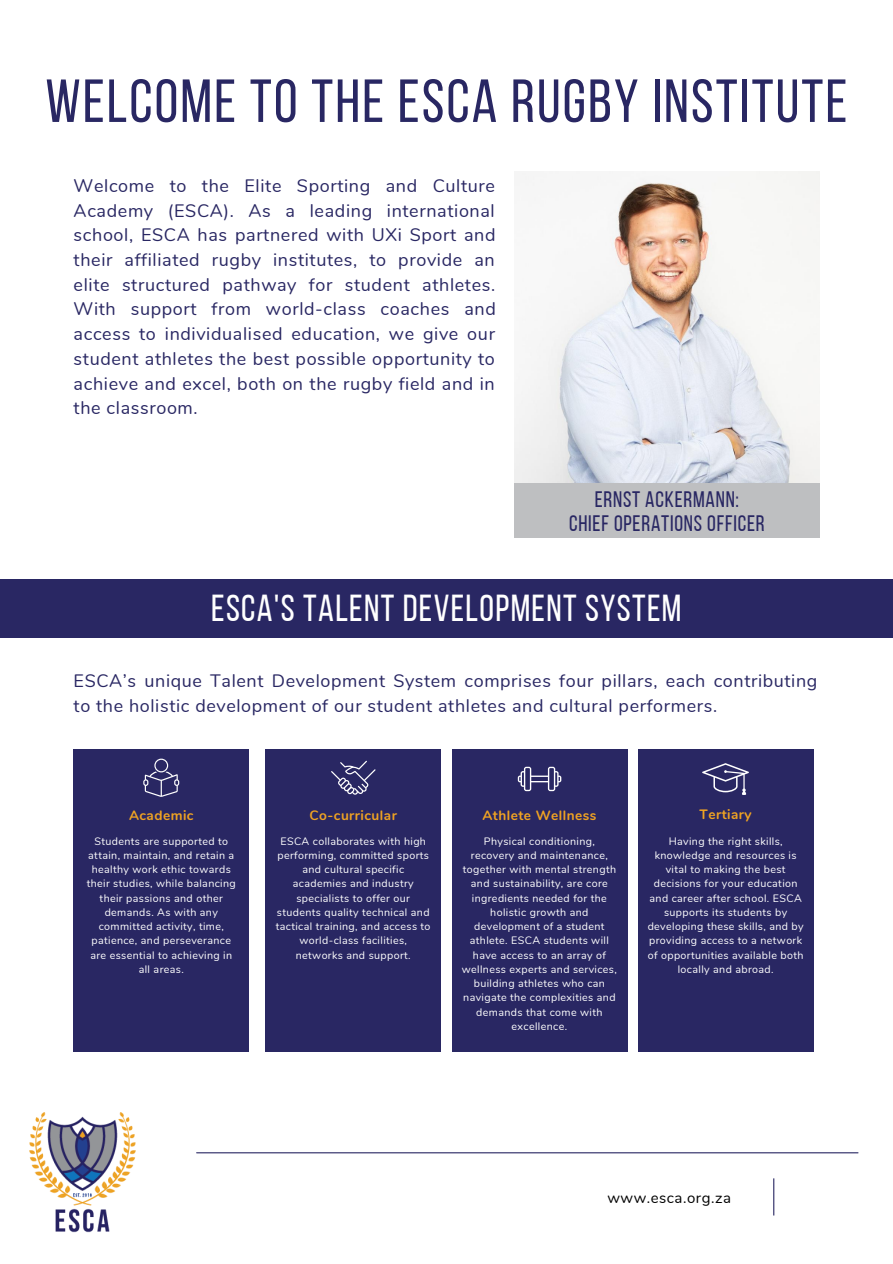
<style>
.page{position:relative;width:893px;height:1264px;background:#fff}
.page>*{position:absolute;margin:0;border:0;box-sizing:border-box;transform-origin:0 0}
.t1{font:60.75px "Bebas Neue";letter-spacing:.035em;color:#292763}
.t2{font:37.5px "Bebas Neue";letter-spacing:.035em;color:#fff}
.t3{font:22.35px/24.8px "Bebas Neue";letter-spacing:.035em;color:#292763;text-align:center}
.t4{font:18px/24.8px "Nunito";letter-spacing:.035em;color:#292763;text-align:justify}
.t5{font:15px "Nunito";letter-spacing:.035em;color:#000}
.t6{font:700 13.5px "Nunito";letter-spacing:.035em;color:#f0a322}
.t7{font:10.65px/14.2px "Nunito";letter-spacing:.035em;color:#fff;text-align:center}
</style>
<div class="page">
<img style="left:514px;top:172px;width:305px;height:311px">
<div style="left:514px;top:483px;width:305px;height:55px;background:#bebfc1"></div>
<hr style="left:197px;top:1152px;width:660px;height:1px;background:#292763">
<hr style="left:773px;top:1178px;width:1px;height:37px;background:#292763">
<img style="left:30px;top:1112px;width:106px;height:120px">
<div style="left:0;top:579px;width:892px;height:59px;background:#292763"></div>
<div style="left:638px;top:749px;width:175px;height:302px;background:#292763"></div>
<svg style="left:702px;top:763px;width:46px;height:32px"></svg>
<div style="left:451px;top:749px;width:176px;height:302px;background:#292763"></div>
<div style="left:265px;top:749px;width:176px;height:302px;background:#292763"></div>
<svg style="left:331px;top:760px;width:44px;height:34px"></svg>
<div style="left:74px;top:749px;width:175px;height:302px;background:#292763"></div>
<svg style="left:143px;top:758px;width:36px;height:38px"></svg>
<svg style="left:518px;top:766px;width:43px;height:25px"></svg>
<h1 class="t1" style="left:45px;top:76px;width:803px">WELCOME TO THE ESCA RUGBY INSTITUTE</h1>
<p class="t4" style="left:74px;top:173px;width:423px">Welcome to the Elite Sporting and Culture Academy (ESCA). As a leading international school, ESCA has partnered with UXi Sport and their affiliated rugby institutes, to provide an elite structured pathway for student athletes.<br>With support from world-class coaches and access to individualised education, we give our student athletes the best possible opportunity to achieve and excel, both on the rugby field and in the classroom.</p>
<h3 class="t3" style="left:569px;top:489px;width:197px">ERNST ACKERMANN:<br>CHIEF OPERATIONS OFFICER</h3>
<h2 class="t2" style="left:211px;top:592px;width:472px">ESCA'S TALENT DEVELOPMENT SYSTEM</h2>
<h3 class="t4" style="left:74px;top:668px;width:745px">ESCA’s unique Talent Development System comprises four pillars, each contributing to the holistic development of our student athletes and cultural performers.</h3>
<p class="t6" style="left:129px;top:806px;width:66px">Academic</p>
<p class="t6" style="left:309px;top:806px;width:89px">Co-curricular</p>
<p class="t6" style="left:482px;top:806px;width:115px">Athlete Wellness</p>
<p class="t6" style="left:699px;top:805px;width:54px">Tertiary</p>
<p class="t7" style="left:87px;top:834px;width:151px">Students are supported to attain, maintain, and retain a healthy work ethic towards their studies, while balancing their passions and other demands. As with any committed activity, time, patience, and perseverance are essential to achieving in all areas.</p>
<p class="t7" style="left:276px;top:834px;width:156px">ESCA collaborates with high performing, committed sports and cultural specific academies and industry specialists to offer our students quality technical and tactical training, and access to world-class facilities, networks and support.</p>
<p class="t7" style="left:462px;top:834px;width:156px">Physical conditioning, recovery and maintenance, together with mental strength and sustainability, are core ingredients needed for the holistic growth and development of a student athlete. ESCA students will have access to an array of wellness experts and services, building athletes who can navigate the complexities and demands that come with excellence.</p>
<p class="t7" style="left:647px;top:834px;width:157px">Having the right skills, knowledge and resources is vital to making the best decisions for your education and career after school. ESCA supports its students by developing these skills, and by providing access to a network of opportunities available both locally and abroad.</p>
<h3 class="t5" style="left:607px;top:1187px;width:125px">www.esca.org.za</h3>
</div>
